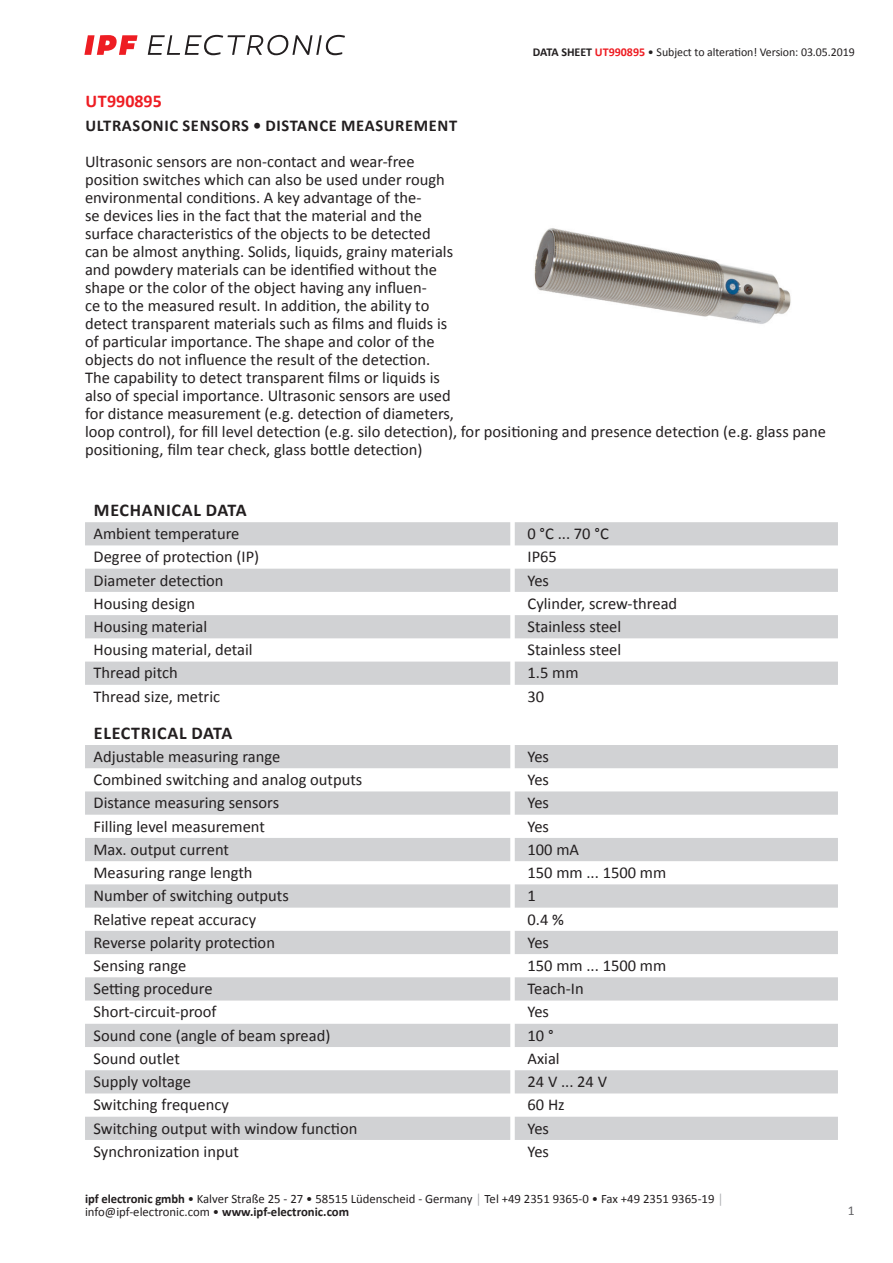
<style>
.page{position:relative;width:893px;height:1263px;background:#fff}
.page>*{position:absolute;margin:0;border:0;box-sizing:border-box;transform-origin:0 0}
.t1{font:700 18px "Calibri";letter-spacing:.04em;color:#231f20}
.t2{font:700 18px "Calibri";color:#ee1d23}
.t3{font:16.5px/18px "Calibri";color:#231f20}
.t4{font:700 16.5px "Calibri";letter-spacing:.04em;color:#231f20}
.t5{font:13.5px "Calibri";color:#636366}
.t6{font:12.75px/12.6px "Calibri";color:#231f20}
.t7{font:12px "Calibri";letter-spacing:-.005em;color:#231f20}
.s1{font-weight:700}
.s2{font-weight:700;color:#ee1d23}
.s3{color:#a8a9ad}
</style>
<div class="page">
<svg style="left:148px;top:35px;width:197px;height:20px"></svg>
<svg style="left:84px;top:35px;width:54px;height:20px"></svg>
<svg style="left:85px;top:522px;width:753px;height:163px;fill:#d1d2d4"></svg>
<svg style="left:85px;top:745px;width:753px;height:395px;fill:#d1d2d4"></svg>
<img style="left:534px;top:228px;width:257px;height:96px">
<p class="t7" style="left:533px;top:44px;width:323px"><span class="s1">DATA SHEET</span> <span class="s2">UT990895</span> • Subject to alteration! Version: 03.05.2019</p>
<p class="t2" style="left:85px;top:88px;width:78px">UT990895</p>
<p class="t4" style="left:85px;top:114px;width:373px">ULTRASONIC SENSORS • DISTANCE MEASUREMENT</p>
<p class="t3" style="left:85px;top:152px;width:742px">Ultrasonic sensors are non-contact and wear-free<br>position switches which can also be used under rough<br>environmental conditions. A key advantage of the-<br>se devices lies in the fact that the material and the<br>surface characteristics of the objects to be detected<br>can be almost anything. Solids, liquids, grainy materials<br>and powdery materials can be identified without the<br>shape or the color of the object having any influen-<br>ce to the measured result. In addition, the ability to<br>detect transparent materials such as films and fluids is<br>of particular importance. The shape and color of the<br>objects do not influence the result of the detection.<br>The capability to detect transparent films or liquids is<br>also of special importance. Ultrasonic sensors are used<br>for distance measurement (e.g. detection of diameters,<br>loop control), for fill level detection (e.g. silo detection), for positioning and presence detection (e.g. glass pane positioning, film tear check, glass bottle detection)</p>
<p class="t1" style="left:94px;top:497px;width:154px">MECHANICAL DATA</p>
<p class="t3" style="left:94px;top:524px;width:147px">Ambient temperature</p>
<p class="t3" style="left:527px;top:524px;width:83px">0 °C ... 70 °C</p>
<p class="t3" style="left:94px;top:547px;width:167px">Degree of protection (IP)</p>
<p class="t3" style="left:527px;top:547px;width:31px">IP65</p>
<p class="t3" style="left:94px;top:571px;width:132px">Diameter detection</p>
<p class="t3" style="left:527px;top:571px;width:23px">Yes</p>
<p class="t3" style="left:94px;top:594px;width:103px">Housing design</p>
<p class="t3" style="left:527px;top:594px;width:151px">Cylinder, screw-thread</p>
<p class="t3" style="left:94px;top:617px;width:115px">Housing material</p>
<p class="t3" style="left:527px;top:617px;width:95px">Stainless steel</p>
<p class="t3" style="left:94px;top:640px;width:161px">Housing material, detail</p>
<p class="t3" style="left:527px;top:640px;width:95px">Stainless steel</p>
<p class="t3" style="left:94px;top:663px;width:86px">Thread pitch</p>
<p class="t3" style="left:527px;top:663px;width:52px">1.5 mm</p>
<p class="t3" style="left:94px;top:687px;width:128px">Thread size, metric</p>
<p class="t3" style="left:527px;top:687px;width:18px">30</p>
<p class="t1" style="left:94px;top:720px;width:140px">ELECTRICAL DATA</p>
<p class="t3" style="left:94px;top:747px;width:188px">Adjustable measuring range</p>
<p class="t3" style="left:527px;top:747px;width:23px">Yes</p>
<p class="t3" style="left:94px;top:770px;width:270px">Combined switching and analog outputs</p>
<p class="t3" style="left:527px;top:770px;width:23px">Yes</p>
<p class="t3" style="left:94px;top:793px;width:187px">Distance measuring sensors</p>
<p class="t3" style="left:527px;top:793px;width:23px">Yes</p>
<p class="t3" style="left:94px;top:817px;width:173px">Filling level measurement</p>
<p class="t3" style="left:527px;top:817px;width:23px">Yes</p>
<p class="t3" style="left:94px;top:840px;width:137px">Max. output current</p>
<p class="t3" style="left:527px;top:840px;width:53px">100 mA</p>
<p class="t3" style="left:94px;top:863px;width:160px">Measuring range length</p>
<p class="t3" style="left:527px;top:863px;width:140px">150 mm ... 1500 mm</p>
<p class="t3" style="left:94px;top:886px;width:197px">Number of switching outputs</p>
<p class="t3" style="left:527px;top:886px;width:10px">1</p>
<p class="t3" style="left:94px;top:909px;width:164px">Relative repeat accuracy</p>
<p class="t3" style="left:527px;top:909px;width:38px">0.4 %</p>
<p class="t3" style="left:94px;top:933px;width:183px">Reverse polarity protection</p>
<p class="t3" style="left:527px;top:933px;width:23px">Yes</p>
<p class="t3" style="left:94px;top:956px;width:94px">Sensing range</p>
<p class="t3" style="left:527px;top:956px;width:140px">150 mm ... 1500 mm</p>
<p class="t3" style="left:94px;top:979px;width:121px">Setting procedure</p>
<p class="t3" style="left:527px;top:979px;width:58px">Teach-In</p>
<p class="t3" style="left:94px;top:1002px;width:125px">Short-circuit-proof</p>
<p class="t3" style="left:527px;top:1002px;width:23px">Yes</p>
<p class="t3" style="left:94px;top:1026px;width:238px">Sound cone (angle of beam spread)</p>
<p class="t3" style="left:527px;top:1026px;width:28px">10 °</p>
<p class="t3" style="left:94px;top:1049px;width:88px">Sound outlet</p>
<p class="t3" style="left:527px;top:1049px;width:34px">Axial</p>
<p class="t3" style="left:94px;top:1072px;width:99px">Supply voltage</p>
<p class="t3" style="left:527px;top:1072px;width:81px">24 V ... 24 V</p>
<p class="t3" style="left:94px;top:1095px;width:137px">Switching frequency</p>
<p class="t3" style="left:527px;top:1095px;width:39px">60 Hz</p>
<p class="t3" style="left:94px;top:1119px;width:265px">Switching output with window function</p>
<p class="t3" style="left:527px;top:1119px;width:23px">Yes</p>
<p class="t3" style="left:94px;top:1142px;width:147px">Synchronization input</p>
<p class="t3" style="left:527px;top:1142px;width:23px">Yes</p>
<p class="t6" style="left:85px;top:1192px;width:640px"><span class="s1">ipf electronic gmbh</span> • Kalver Straße 25 - 27 • 58515 Lüdenscheid - Germany <span class="s3">│</span> Tel +49 2351 9365-0 • Fax +49 2351 9365-19 <span class="s3">│ </span>info@ipf-electronic.com • <span class="s1">www.ipf-electronic.com</span></p>
<p class="t5" style="left:848px;top:1201px;width:8px">1</p>
</div>
